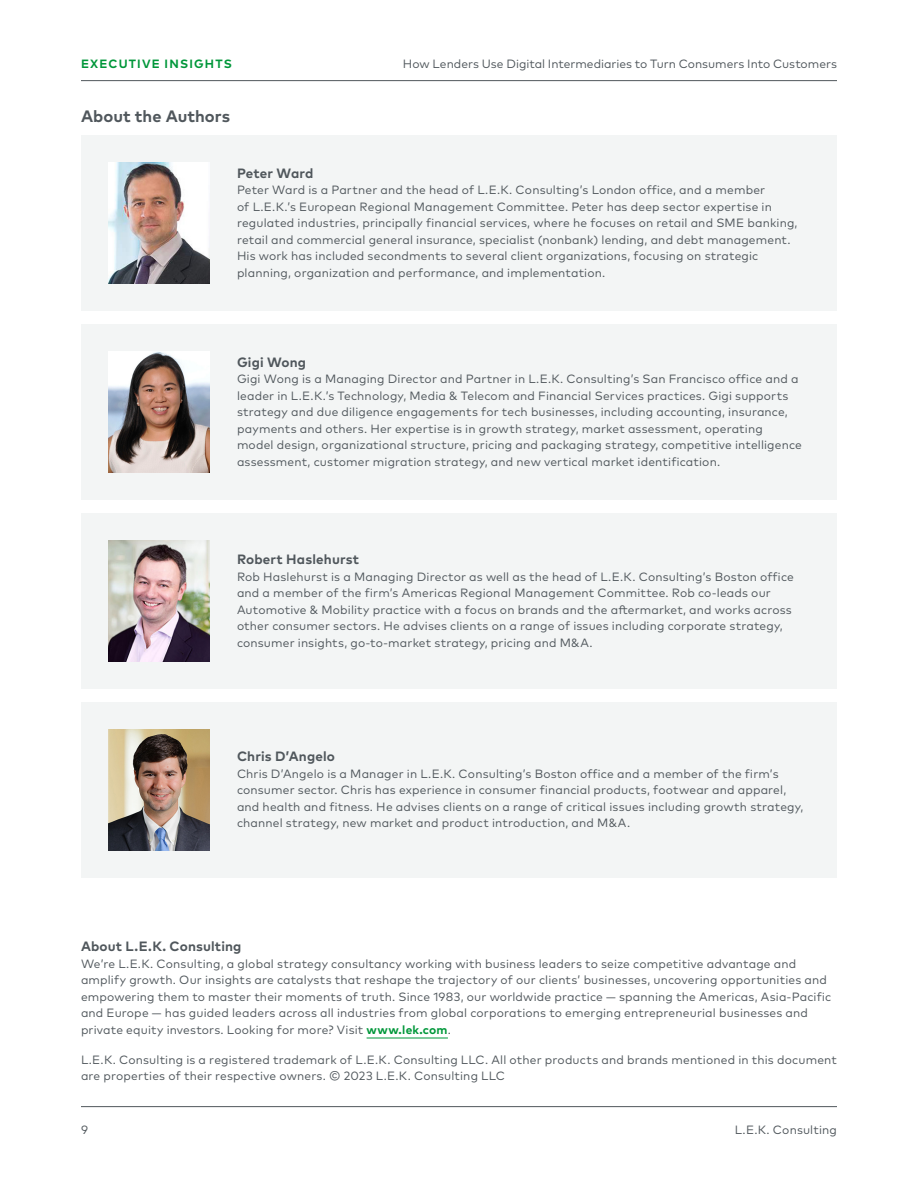
<style>
.page{position:relative;width:918px;height:1188px;background:#fff}
.page>*{position:absolute;margin:0;border:0;box-sizing:border-box;transform-origin:0 0}
.t1{font:700 16.5px "Mark Pro";letter-spacing:.005em;color:#50575c}
.Author_Name{font:700 13.5px "Mark Pro";letter-spacing:.01em;color:#50575c}
.about_the_LEK{font:700 13.5px "Mark Pro";letter-spacing:.01em;color:#50575c}
.Caption_8_11{font:12px/16.5px "Mark Pro";letter-spacing:.015em;color:#50575c}
.boiler_plate{font:12px/16.5px "Mark Pro";letter-spacing:.015em;color:#50575c}
.t2{font:700 12px "Mark Pro";letter-spacing:.095em;color:#00973a}
.s1{font-weight:700;color:#00973a}
</style>
<div class="page">
<hr style="left:81px;top:1106px;width:756px;height:1px;background:#50575c">
<hr style="left:81px;top:80px;width:756px;height:1px;background:#50575c">
<hr style="left:367px;top:1038px;width:81px;height:1px;background:#00973a">
<div style="left:81px;top:135px;width:756px;height:175px;background:#f3f5f5"></div>
<img style="left:108px;top:162px;width:102px;height:122px">
<div style="left:81px;top:513px;width:756px;height:175px;background:#f3f5f5"></div>
<img style="left:108px;top:540px;width:102px;height:122px">
<div style="left:81px;top:324px;width:756px;height:176px;background:#f3f5f5"></div>
<img style="left:108px;top:351px;width:102px;height:121px">
<div style="left:81px;top:702px;width:756px;height:176px;background:#f3f5f5"></div>
<img style="left:108px;top:729px;width:102px;height:121px">
<p class="t2" style="left:81px;top:54px;width:152px">EXECUTIVE INSIGHTS</p>
<p class="boiler_plate" style="left:403px;top:54px;width:436px">How Lenders Use Digital Intermediaries to Turn Consumers Into Customers</p>
<p class="t1" style="left:81px;top:103px;width:151px">About the Authors</p>
<p class="Author_Name" style="left:237px;top:163px;width:78px">Peter Ward</p>
<p class="Caption_8_11" style="left:237px;top:181px;width:562px">Peter Ward is a Partner and the head of L.E.K. Consulting’s London office, and a member<br>of L.E.K.’s European Regional Management Committee. Peter has deep sector expertise in regulated industries, principally financial services, where he focuses on retail and SME banking, retail and commercial general insurance, specialist (nonbank) lending, and debt management.<br>His work has included secondments to several client organizations, focusing on strategic planning, organization and performance, and implementation.</p>
<p class="Author_Name" style="left:237px;top:352px;width:71px">Gigi Wong</p>
<p class="Caption_8_11" style="left:237px;top:370px;width:566px">Gigi Wong is a Managing Director and Partner in L.E.K. Consulting’s San Francisco office and a leader in L.E.K.’s Technology, Media &amp; Telecom and Financial Services practices. Gigi supports strategy and due diligence engagements for tech businesses, including accounting, insurance, payments and others. Her expertise is in growth strategy, market assessment, operating model design, organizational structure, pricing and packaging strategy, competitive intelligence assessment, customer migration strategy, and new vertical market identification.</p>
<p class="Author_Name" style="left:237px;top:549px;width:124px">Robert Haslehurst</p>
<p class="Caption_8_11" style="left:237px;top:567px;width:558px">Rob Haslehurst is a Managing Director as well as the head of L.E.K. Consulting’s Boston office and a member of the firm’s Americas Regional Management Committee. Rob co-leads our Automotive &amp; Mobility practice with a focus on brands and the aftermarket, and works across other consumer sectors. He advises clients on a range of issues including corporate strategy, consumer insights, go-to-market strategy, pricing and M&amp;A.</p>
<p class="Author_Name" style="left:237px;top:746px;width:99px">Chris D’Angelo</p>
<p class="Caption_8_11" style="left:237px;top:765px;width:568px">Chris D’Angelo is a Manager in L.E.K. Consulting’s Boston office and a member of the firm’s consumer sector. Chris has experience in consumer financial products, footwear and apparel, and health and fitness. He advises clients on a range of critical issues including growth strategy, channel strategy, new market and product introduction, and M&amp;A.</p>
<p class="about_the_LEK" style="left:81px;top:936px;width:162px">About L.E.K. Consulting</p>
<p class="boiler_plate" style="left:81px;top:954px;width:752px">We’re L.E.K. Consulting, a global strategy consultancy working with business leaders to seize competitive advantage and amplify growth. Our insights are catalysts that reshape the trajectory of our clients’ businesses, uncovering opportunities and empowering them to master their moments of truth. Since 1983, our worldwide practice — spanning the Americas, Asia-Pacific and Europe — has guided leaders across all industries from global corporations to emerging entrepreneurial businesses and private equity investors. Looking for more? Visit <span class="s1">www.lek.com</span>.</p>
<p class="boiler_plate" style="left:81px;top:1050px;width:757px">L.E.K. Consulting is a registered trademark of L.E.K. Consulting LLC. All other products and brands mentioned in this document are properties of their respective owners. © 2023 L.E.K. Consulting LLC</p>
<p class="boiler_plate" style="left:81px;top:1121px;width:8px">9</p>
<p class="boiler_plate" style="left:735px;top:1121px;width:104px">L.E.K. Consulting</p>
</div>
